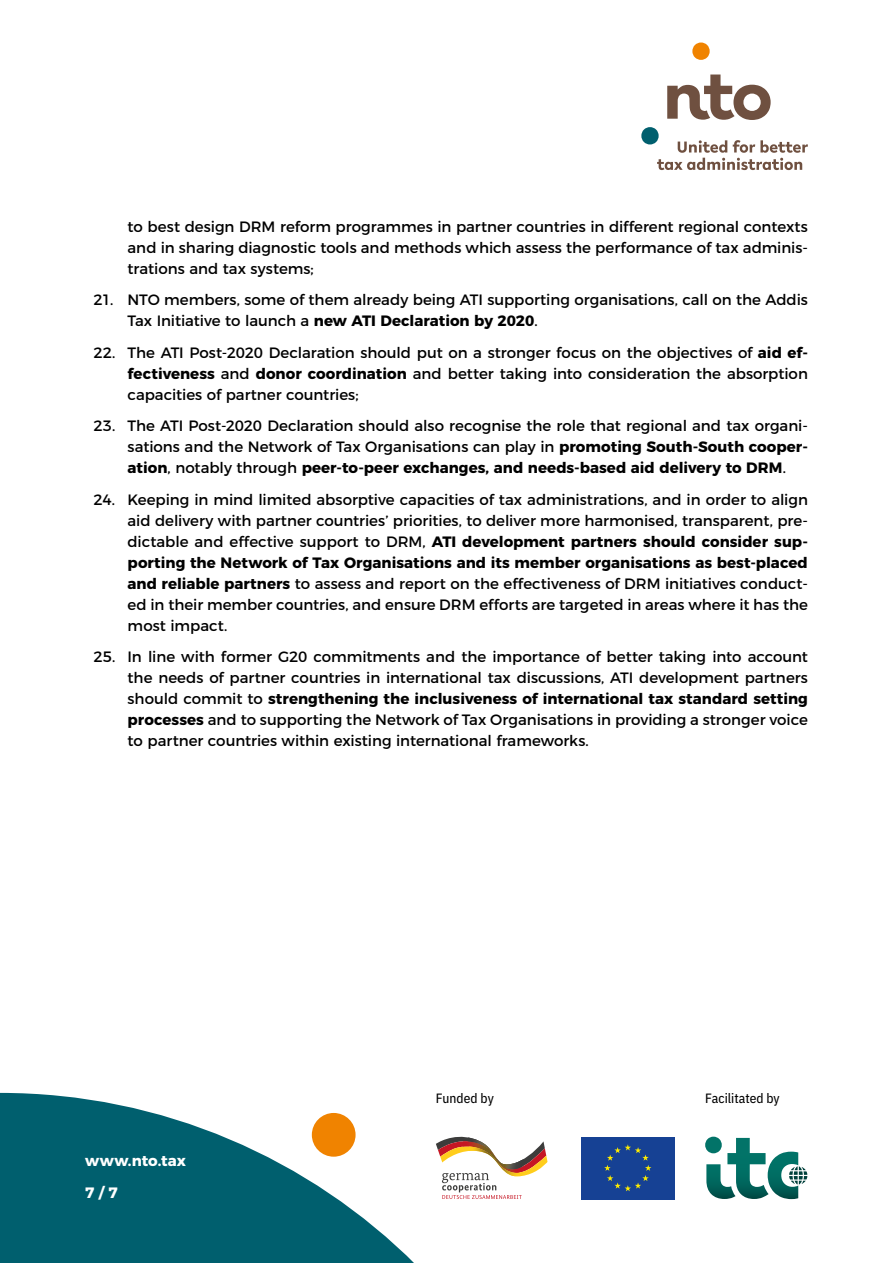
<style>
.page{position:relative;width:893px;height:1263px;background:#fff}
.page>*{position:absolute;margin:0;border:0;box-sizing:border-box;transform-origin:0 0}
.t1{font:15px/21px "Montserrat";color:#000;text-align:justify}
.t2{font:700 15px/31.5px "Montserrat";letter-spacing:.005em;color:#fff}
.t3{font:13.5px "IBM Plex Sans Cond Text";color:#000}
.s1{font-weight:700}
</style>
<div class="page">
<svg style="left:0;top:1093px;width:589px;height:170px;fill:#005f6e"></svg>
<div style="left:312px;top:1113px;width:44px;height:44px;background:#f08300;border-radius:50%"></div>
<svg style="left:692px;top:43px;width:18px;height:17px"></svg>
<svg style="left:641px;top:75px;width:167px;height:95px"></svg>
<div style="left:581px;top:1137px;width:94px;height:62px;background:#164194"></div>
<svg style="left:604px;top:1144px;width:47px;height:47px"></svg>
<svg style="left:436px;top:1132px;width:111px;height:67px"></svg>
<svg style="left:705px;top:1136px;width:102px;height:63px"></svg>
<p class="t1" style="left:128px;top:215px;width:682px">to best design DRM reform programmes in partner countries in different regional contexts and in sharing diagnostic tools and methods which assess the performance of tax adminis&shy;trations and tax systems;</p>
<p class="t1" style="left:128px;top:288px;width:682px;text-indent:-34px">21. NTO members, some of them already being ATI supporting organisations, call on the Addis<br>Tax Initiative to launch a <span class="s1">new ATI Declaration by 2020</span>.</p>
<p class="t1" style="left:128px;top:341px;width:682px;text-indent:-34px">22. The ATI Post-2020 Declaration should put on a stronger focus on the objectives of <span class="s1">aid ef&shy;fectiveness</span> and <span class="s1">donor coordination</span> and better taking into consideration the absorption capacities of partner countries;</p>
<p class="t1" style="left:128px;top:414px;width:682px;text-indent:-34px">23. The ATI Post-2020 Declaration should also recognise the role that regional and tax organi&shy;sations and the Network of Tax Organisations can play in <span class="s1">promoting South-South cooper&shy;ation</span>, notably through <span class="s1">peer-to-peer exchanges, and needs-based aid delivery to DRM</span>.</p>
<p class="t1" style="left:128px;top:488px;width:682px;text-indent:-34px">24. Keeping in mind limited absorptive capacities of tax administrations, and in order to align aid delivery with partner countries’ priorities, to deliver more harmonised, transparent, pre&shy;dictable and effective support to DRM, <span class="s1">ATI development partners should consider sup&shy;porting the Network of Tax Organisations and its member organisations as best-placed and reliable partners</span> to assess and report on the effectiveness of DRM initiatives conduct&shy;ed in their member countries, and ensure DRM efforts are targeted in areas where it has the most impact.</p>
<p class="t1" style="left:128px;top:645px;width:682px;text-indent:-34px">25. In line with former G20 commitments and the importance of better taking into account the needs of partner countries in international tax discussions, ATI development partners should commit to <span class="s1">strengthening the inclusiveness of international tax standard setting processes</span> and to supporting the Network of Tax Organisations in providing a stronger voice to partner countries within existing international frameworks.</p>
<p class="t2" style="left:85px;top:1144px;width:102px">www.nto.tax<br>7 / 7</p>
<p class="t3" style="left:436px;top:1088px;width:60px">Funded by</p>
<p class="t3" style="left:705px;top:1088px;width:76px">Facilitated by</p>
</div>
